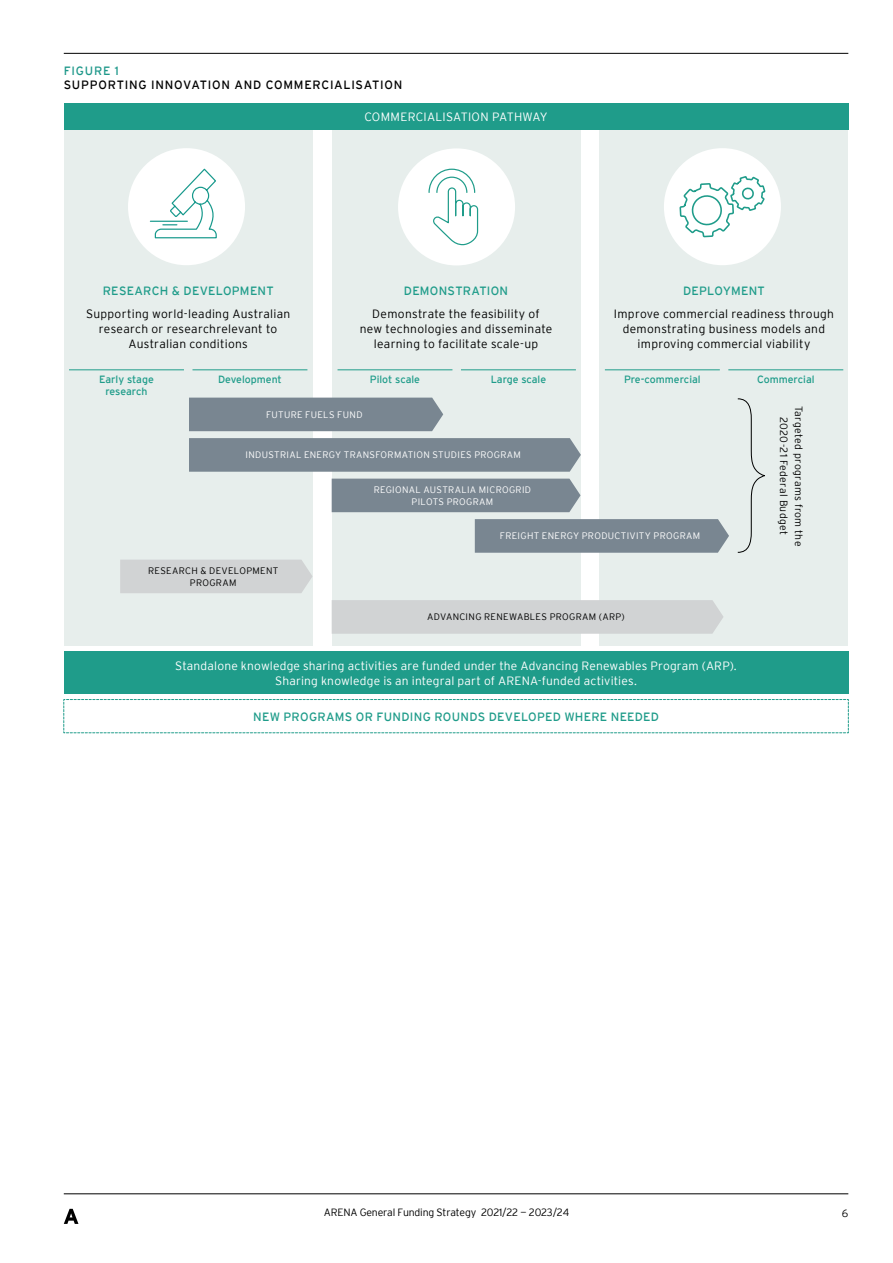
<style>
.page{position:relative;width:893px;height:1263px;background:#fff}
.page>*{position:absolute;margin:0;border:0;box-sizing:border-box;transform-origin:0 0}
.t1{font:300 12px/15px "Interstate";letter-spacing:.025em;color:#000;text-align:center}
.t2{font:300 12px/15px "Interstate";letter-spacing:.015em;color:#fff;text-align:center}
.t3{font:12px "Interstate";letter-spacing:.02em;color:#1f9c8a}
.t4{font:12px "Interstate";letter-spacing:.06em;color:#000}
.t5{font:12px "Interstate";letter-spacing:.065em;color:#1e988a}
.t6{font:10.5px/12.6px "Interstate";color:#1f9c8a;text-align:center}
.t7{font:300 10.5px "Interstate";letter-spacing:-.02em;color:#000}
.t8{font:300 10.5px/15px "Interstate";letter-spacing:.03em;color:#000;text-align:center}
.t9{font:300 9.45px/12px "Interstate";letter-spacing:.035em;color:#fff;text-align:center}
.t10{font:300 9.45px/12px "Interstate";letter-spacing:.035em;color:#000;text-align:center}
</style>
<div class="page">
<hr style="left:64px;top:1193px;width:784px;height:1px;background:#000">
<svg style="left:64px;top:1209px;width:14px;height:15px"></svg>
<hr style="left:64px;top:53px;width:784px;height:1px;background:#000">
<div style="left:64px;top:129px;width:249px;height:517px;background:#e7eeec"></div>
<div style="left:332px;top:129px;width:248px;height:517px;background:#e7eeec"></div>
<div style="left:600px;top:129px;width:248px;height:517px;background:#e7eeec"></div>
<div style="left:128px;top:148px;width:117px;height:117px;background:#fff;border-radius:50%"></div>
<svg style="left:149px;top:168px;width:68px;height:71px"></svg>
<div style="left:398px;top:148px;width:117px;height:117px;background:#fff;border-radius:50%"></div>
<svg style="left:428px;top:168px;width:51px;height:78px"></svg>
<div style="left:664px;top:148px;width:117px;height:117px;background:#fff;border-radius:50%"></div>
<svg style="left:679px;top:149px;width:87px;height:116px"></svg>
<div style="left:189px;top:398px;width:254px;height:33px;background:#798691"></div>
<div style="left:120px;top:560px;width:192px;height:33px;background:#d1d3d4"></div>
<svg style="left:475px;top:519px;width:254px;height:34px;background:#7c8993"></svg>
<div style="left:332px;top:479px;width:248px;height:33px;background:#798691"></div>
<svg style="left:189px;top:438px;width:392px;height:34px;background:#7b8893"></svg>
<div style="left:332px;top:600px;width:391px;height:34px;background:#d1d3d4"></div>
<div style="left:64px;top:651px;width:784px;height:43px;background:#1f9c8a"></div>
<svg style="left:63px;top:699px;width:786px;height:34px"></svg>
<hr style="left:69px;top:370px;width:115px;height:1px;background:#1f9c8a">
<hr style="left:192px;top:370px;width:115px;height:1px;background:#1f9c8a">
<hr style="left:338px;top:370px;width:114px;height:1px;background:#1f9c8a">
<hr style="left:461px;top:370px;width:115px;height:1px;background:#1f9c8a">
<hr style="left:605px;top:370px;width:115px;height:1px;background:#1f9c8a">
<hr style="left:728px;top:370px;width:115px;height:1px;background:#1f9c8a">
<svg style="left:737px;top:398px;width:28px;height:155px"></svg>
<div style="left:64px;top:103px;width:784px;height:26px;background:#1f9c8a"></div>
<p class="t5" style="left:64px;top:64px;width:57px">FIGURE 1</p>
<p class="t4" style="left:64px;top:78px;width:340px">SUPPORTING INNOVATION AND COMMERCIALISATION</p>
<p class="t3" style="left:103px;top:284px;width:172px">RESEARCH &amp; DEVELOPMENT</p>
<p class="t1" style="left:86px;top:306px;width:206px">Supporting world-leading Australian research or researchrelevant to<br>Australian conditions</p>
<p class="t2" style="left:364px;top:109px;width:185px">COMMERCIALISATION PATHWAY</p>
<p class="t3" style="left:404px;top:284px;width:106px">DEMONSTRATION</p>
<p class="t1" style="left:360px;top:306px;width:194px">Demonstrate the feasibility of new technologies and disseminate learning to facilitate scale-up</p>
<p class="t3" style="left:683px;top:284px;width:83px">DEPLOYMENT</p>
<p class="t1" style="left:614px;top:306px;width:222px">Improve commercial readiness through demonstrating business models and improving commercial viability</p>
<p class="t6" style="left:99px;top:373px;width:56px">Early stage research</p>
<p class="t6" style="left:218px;top:373px;width:65px">Development</p>
<p class="t6" style="left:370px;top:373px;width:52px">Pilot scale</p>
<p class="t6" style="left:491px;top:373px;width:57px">Large scale</p>
<p class="t6" style="left:624px;top:373px;width:78px">Pre-commercial</p>
<p class="t6" style="left:757px;top:373px;width:59px">Commercial</p>
<p class="t8" style="left:807px;top:406px;width:142px;rotate:90deg">Targeted programs from the<br>2020-21 Federal Budget</p>
<p class="t9" style="left:266px;top:408px;width:98px">FUTURE FUELS FUND</p>
<p class="t9" style="left:246px;top:449px;width:277px">INDUSTRIAL ENERGY TRANSFORMATION STUDIES PROGRAM</p>
<p class="t9" style="left:374px;top:483px;width:159px">REGIONAL AUSTRALIA MICROGRID<br>PILOTS PROGRAM</p>
<p class="t9" style="left:500px;top:530px;width:202px">FREIGHT ENERGY PRODUCTIVITY PROGRAM</p>
<p class="t10" style="left:148px;top:564px;width:132px">RESEARCH &amp; DEVELOPMENT<br>PROGRAM</p>
<p class="t10" style="left:427px;top:611px;width:199px">ADVANCING RENEWABLES PROGRAM (ARP)</p>
<p class="t2" style="left:175px;top:658px;width:563px">Standalone knowledge sharing activities are funded under the Advancing Renewables Program (ARP).<br>Sharing knowledge is an integral part of ARENA-funded activities.</p>
<p class="t3" style="left:253px;top:710px;width:407px">NEW PROGRAMS OR FUNDING ROUNDS DEVELOPED WHERE NEEDED</p>
<p class="t7" style="left:324px;top:1207px;width:247px">ARENA General Funding Strategy 2021/22 — 2023/24</p>
<p class="t7" style="left:842px;top:1207px;width:8px">6</p>
</div>
